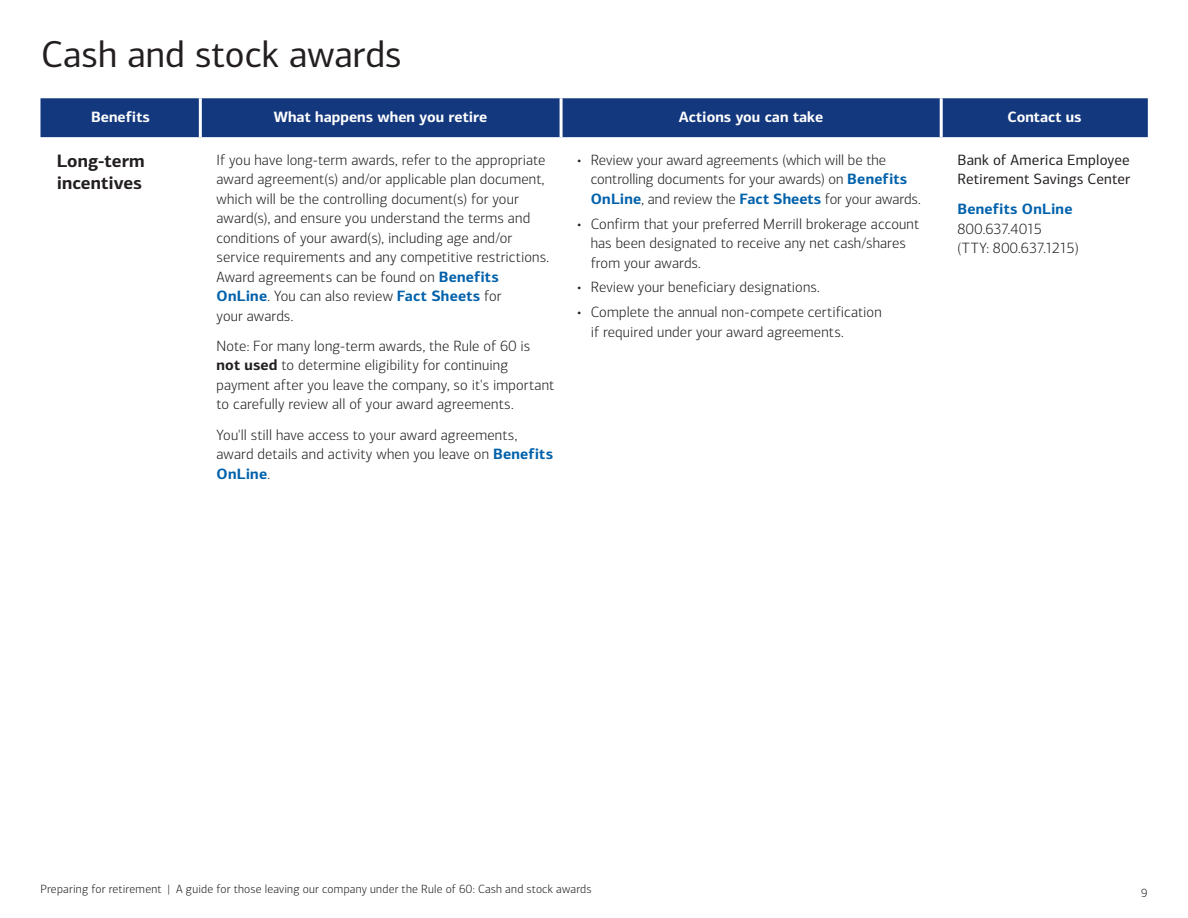
<style>
.page{position:relative;width:1188px;height:918px;background:#fff}
.page>*{position:absolute;margin:0;border:0;box-sizing:border-box;transform-origin:0 0}
.t1{font:37.5px "Connections";color:#231f20}
.t2{font:700 18px/22.5px "Connections";color:#231f20}
.t3{font:300 15px/19.5px "Connections";letter-spacing:.01em;color:#231f20}
.t4{font:700 15px "Connections";color:#fff}
.t5{font:15px/19.5px "Connections";letter-spacing:.01em;color:#231f20}
.t6{font:700 15px "Connections";letter-spacing:.015em;color:#0061ab}
.t7{font:300 12px "Connections";letter-spacing:.02em;color:#231f20}
.s1{font-weight:700;color:#0061ab}
.s2{font-weight:700}
</style>
<div class="page">
<div style="left:40px;top:98px;width:1108px;height:39px;background:#13387e"></div>
<hr style="left:199px;top:98px;width:3px;height:39px;background:#fff">
<hr style="left:560px;top:98px;width:3px;height:39px;background:#fff">
<hr style="left:940px;top:98px;width:3px;height:39px;background:#fff">
<h1 class="t1" style="left:41px;top:32px;width:362px">Cash and stock awards</h1>
<p class="t4" style="left:91px;top:107px;width:60px">Benefits</p>
<p class="t4" style="left:274px;top:107px;width:215px">What happens when you retire</p>
<p class="t4" style="left:679px;top:107px;width:146px">Actions you can take</p>
<p class="t4" style="left:1007px;top:107px;width:76px">Contact us</p>
<p class="t2" style="left:57px;top:149px;width:90px">Long-term incentives</p>
<p class="t3" style="left:217px;top:150px;width:334px">If you have long-term awards, refer to the appropriate award agreement(s) and/or applicable plan document, which will be the controlling document(s) for your award(s), and ensure you understand the terms and conditions of your award(s), including age and/or service requirements and any competitive restrictions.<br>Award agreements can be found on <span class="s1">Benefits OnLine</span>. You can also review <span class="s1">Fact Sheets</span> for<br>your awards.</p>
<p class="t3" style="left:217px;top:336px;width:339px">Note: For many long-term awards, the Rule of 60 is <span class="s2">not used</span> to determine eligibility for continuing payment after you leave the company, so it's important to carefully review all of your award agreements.</p>
<p class="t3" style="left:217px;top:425px;width:338px">You'll still have access to your award agreements, award details and activity when you leave on <span class="s1">Benefits<br>OnLine</span>.</p>
<p class="t5" style="left:957px;top:150px;width:174px">Bank of America Employee<br>Retirement Savings Center</p>
<p class="t6" style="left:957px;top:200px;width:117px">Benefits OnLine</p>
<p class="t3" style="left:957px;top:219px;width:123px">800.637.4015<br>(TTY: 800.637.1215)</p>
<p class="t3" style="left:591px;top:150px;width:332px;text-indent:-13px">• Review your award agreements (which will be the controlling documents for your awards) on <span class="s1">Benefits<br>OnLine</span>, and review the <span class="s1">Fact Sheets</span> for your awards.</p>
<p class="t3" style="left:591px;top:214px;width:330px;text-indent:-14px">• Confirm that your preferred Merrill brokerage account has been designated to receive any net cash/shares from your awards.</p>
<p class="t3" style="left:577px;top:278px;width:244px">• Review your beneficiary designations.</p>
<p class="t3" style="left:591px;top:303px;width:292px;text-indent:-14px">• Complete the annual non-compete certification if required under your award agreements.</p>
<p class="t7" style="left:40px;top:882px;width:553px">Preparing for retirement | A guide for those leaving our company under the Rule of 60: Cash and stock awards</p>
<p class="t7" style="left:1141px;top:886px;width:8px">9</p>
</div>
